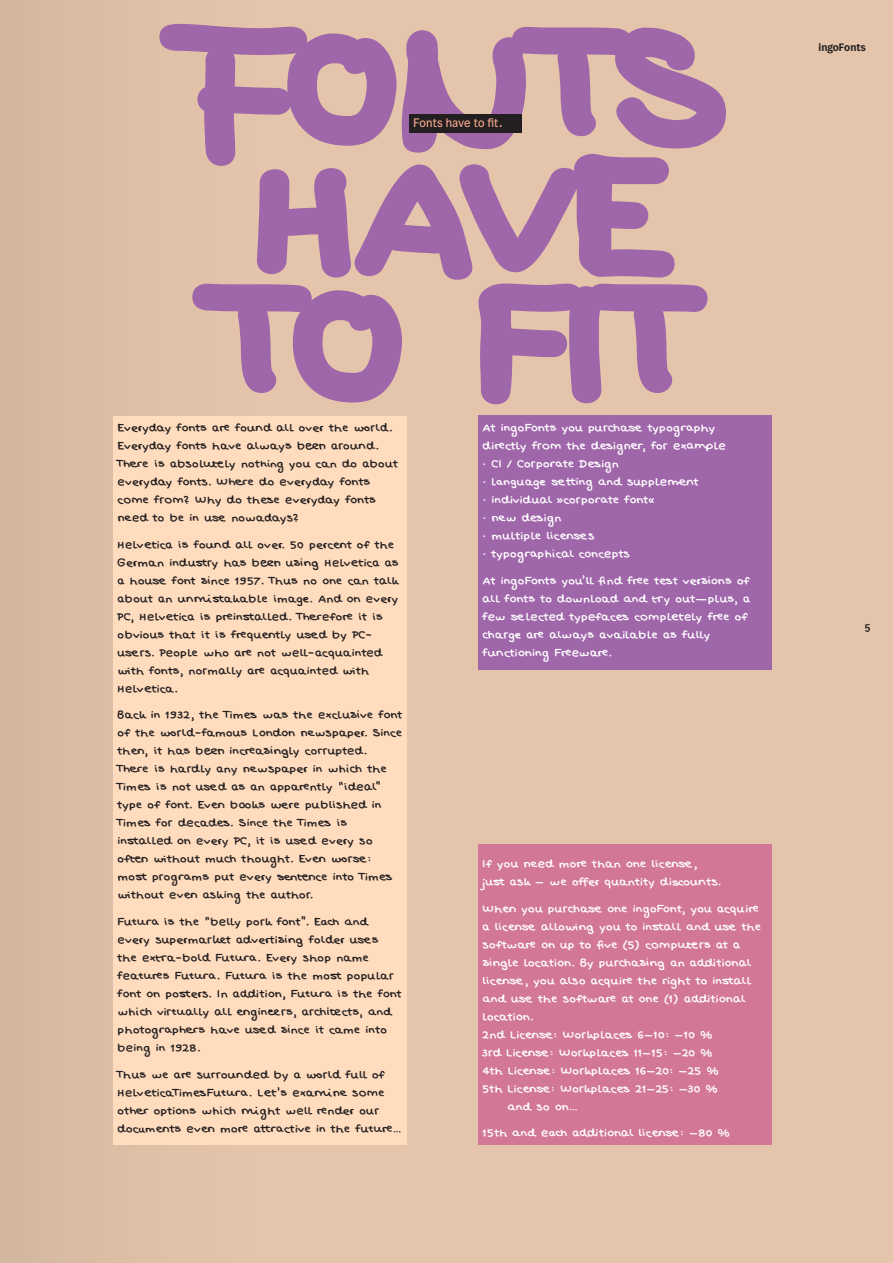
<style>
.page{position:relative;width:893px;height:1263px;background:#fff}
.page>*{position:absolute;margin:0;border:0;box-sizing:border-box;transform-origin:0 0}
.t1{font:900 144px/128.4px "Die Lara";letter-spacing:-.05em;color:#a066aa}
.t2{font:12px "Desphalia Pro";letter-spacing:-.01em;color:#f9aa8f}
.t3{font:700 10.5px "Desphalia Pro";color:#231f20}
.t4{font:600 9.75px/18px "Die Lara";color:#231f20}
.t5{font:600 9.75px/18px "Die Lara";letter-spacing:.01em;color:#fff}
</style>
<div class="page">
<div style="left:0;top:0;width:893px;height:1263px;background:linear-gradient(to right,#dcbea5,#e7c8ad)"></div>
<div style="left:113px;top:416px;width:293px;height:728px;background:#ffdcbe"></div>
<div style="left:478px;top:844px;width:293px;height:300px;background:#d27896"></div>
<div style="left:478px;top:416px;width:293px;height:254px;background:#a066aa"></div>
<div style="left:409px;top:114px;width:113px;height:19px;background:#231f20"></div>
<h1 class="t1" style="left:182px;top:23px;width:545px">FONTS<br>HAVE<br>TO FIT</h1>
<p class="t2" style="left:414px;top:118px;width:90px">Fonts have to fit.</p>
<p class="t4" style="left:117px;top:419px;width:282px">Everyday fonts are found all over the world.<br>Everyday fonts have always been around.<br>There is absolutely nothing you can do about everyday fonts. Where do everyday fonts come from? Why do these everyday fonts need to be in use nowadays?</p>
<p class="t4" style="left:117px;top:535px;width:283px">Helvetica is found all over. 50 percent of the German industry has been using Helvetica as a house font since 1957. Thus no one can talk about an unmistakable image. And on every PC, Helvetica is preinstalled. Therefore it is obvious that it is frequently used by PC&shy;users. People who are not well-acquainted with fonts, normally are acquainted with Helvetica.</p>
<p class="t4" style="left:117px;top:706px;width:286px">Back in 1932, the Times was the exclusive font of the world-famous London newspaper. Since then, it has been increasingly corrupted.<br>There is hardly any newspaper in which the Times is not used as an apparently “ideal” type of font. Even books were published in Times for decades. Since the Times is installed on every PC, it is used every so often without much thought. Even worse: most programs put every sentence into Times without even asking the author.</p>
<p class="t4" style="left:117px;top:913px;width:286px">Futura is the “belly pork font”. Each and every supermarket advertising folder uses<br>the extra-bold Futura. Every shop name features Futura. Futura is the most popular font on posters. In addition, Futura is the font which virtually all engineers, architects, and photographers have used since it came into being in 1928.</p>
<p class="t4" style="left:117px;top:1065px;width:285px">Thus we are surrounded by a world full of HelveticaTimesFutura. Let’s examine some other options which might well render our documents even more attractive in the future…</p>
<p class="t5" style="left:482px;top:419px;width:245px">At ingoFonts you purchase typography directly from the designer, for example · CI / Corporate Design<br>· language setting and supplement<br>· individual »corporate font«<br>· new design<br>· multiple licenses<br>· typographical concepts</p>
<p class="t5" style="left:482px;top:571px;width:270px">At ingoFonts you’ll find free test versions of all fonts to download and try out—plus, a few selected typefaces completely free of charge are always available as fully functioning Freeware.</p>
<p class="t5" style="left:482px;top:855px;width:241px">If you need more than one license, just ask – we offer quantity discounts.</p>
<p class="t5" style="left:482px;top:899px;width:278px">When you purchase one ingoFont, you acquire</p>
<p class="t5" style="left:482px;top:917px;width:280px">a license allowing you to install and use the</p>
<p class="t5" style="left:482px;top:935px;width:260px">software on up to five (5) computers at a</p>
<p class="t5" style="left:482px;top:953px;width:271px">single location. By purchasing an additional</p>
<p class="t5" style="left:482px;top:971px;width:270px">license, you also acquire the right to install</p>
<p class="t5" style="left:482px;top:989px;width:265px">and use the software at one (1) additional</p>
<p class="t5" style="left:482px;top:1007px;width:53px">location.</p>
<p class="t5" style="left:482px;top:1025px;width:231px">2nd License: Workplaces 6–10: –10 %</p>
<p class="t5" style="left:482px;top:1043px;width:232px">3rd License: Workplaces 11–15: –20 %</p>
<p class="t5" style="left:482px;top:1061px;width:238px">4th License: Workplaces 16–20: –25 %</p>
<p class="t5" style="left:482px;top:1079px;width:237px">5th License: Workplaces 21–25: –30 %</p>
<p class="t5" style="left:507px;top:1097px;width:72px">and so on…</p>
<p class="t5" style="left:482px;top:1124px;width:249px">15th and each additional license: –80 %</p>
<p class="t3" style="left:818px;top:43px;width:49px">ingoFonts</p>
<p class="t3" style="left:865px;top:622px;width:7px">5</p>
</div>
